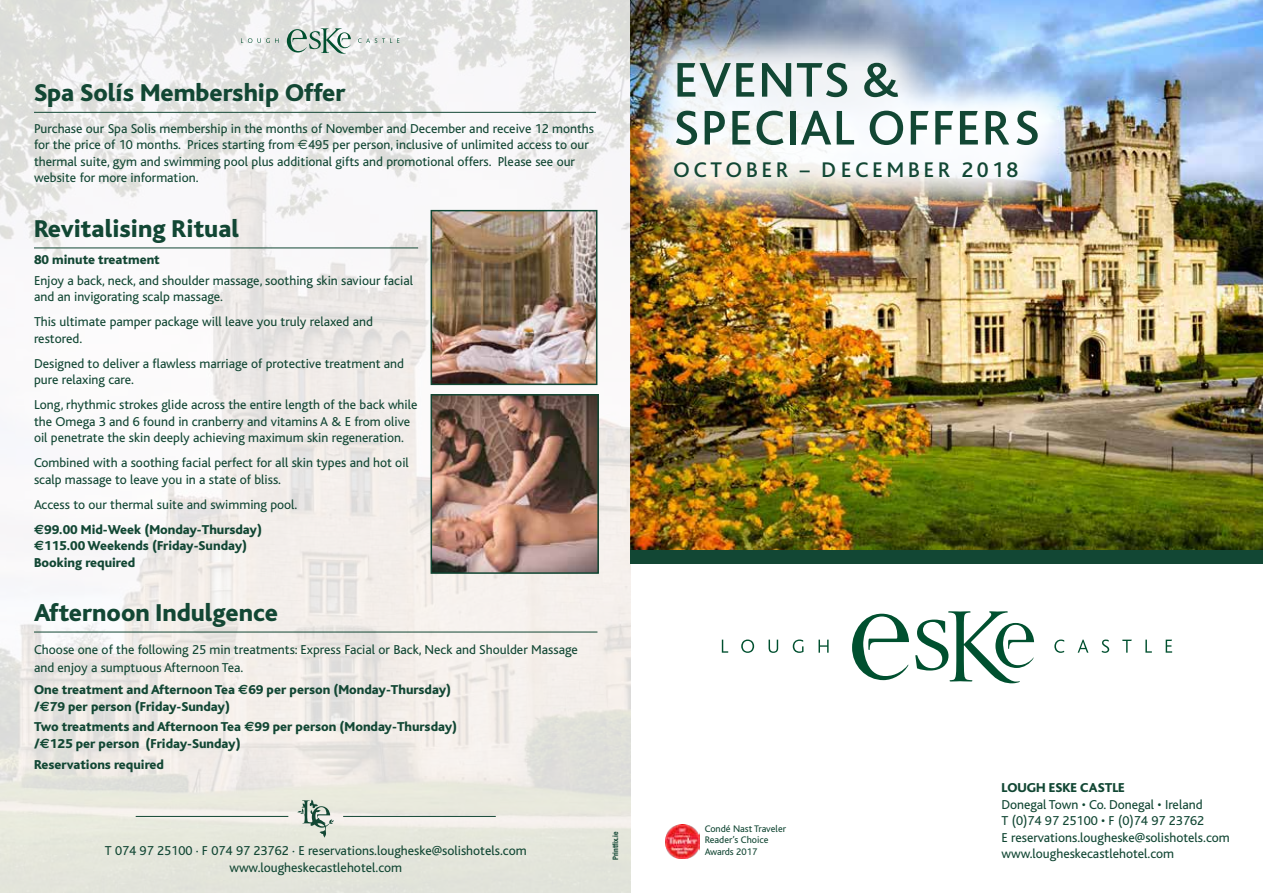
<style>
.page{position:relative;width:1263px;height:893px;background:#fff}
.page>*{position:absolute;margin:0;border:0;box-sizing:border-box;transform-origin:0 0}
.t1{font:500 50.85px/47.8px "Bliss Pro";letter-spacing:.015em;color:#124734}
.t2{font:800 25.5px "Bliss";color:#124734}
.t3{font:500 22.2px "Bliss Pro";letter-spacing:.155em;color:#124734}
.t4{font:13.5px/16.5px "Bliss";color:#124734}
.t5{font:800 13.5px/16.5px "Bliss";color:#124734}
.t6{font:10.05px/11.7px "Bliss";color:#124734}
.t7{font:700 condensed 7.5px "Helvetica Neue";color:#124734}
.s1{font-family:"Euro Sans"}
.s2{font-family:"Euro Sans";font-weight:700}
.s3{font-weight:800}
</style>
<div class="page">
<img style="left:630px;top:0;width:633px;height:550px">
<img style="left:0;top:0;width:630px;height:893px">
<div style="left:627px;top:14px;width:458px;height:212px;background:#fff;opacity:.93"></div>
<div style="left:630px;top:550px;width:633px;height:13px;background:#124734"></div>
<svg style="left:297px;top:799px;width:37px;height:39px"></svg>
<hr style="left:136px;top:816px;width:152px;height:1px;background:#124734">
<hr style="left:343px;top:816px;width:153px;height:1px;background:#124734">
<hr style="left:34px;top:248px;width:384px;height:1px;background:#124734">
<hr style="left:34px;top:112px;width:562px;height:1px;background:#124734">
<img style="left:665px;top:824px;width:35px;height:35px">
<img style="left:434px;top:213px;width:160px;height:169px">
<div style="left:431px;top:210px;width:166px;height:175px;border:2px solid #124734"></div>
<img style="left:434px;top:397px;width:162px;height:174px">
<div style="left:431px;top:394px;width:168px;height:180px;border:2px solid #114633"></div>
<svg style="left:1054px;top:639px;width:10px;height:14px"></svg>
<svg style="left:1078px;top:640px;width:10px;height:13px"></svg>
<svg style="left:1101px;top:639px;width:8px;height:14px"></svg>
<svg style="left:1122px;top:640px;width:10px;height:13px"></svg>
<svg style="left:1145px;top:640px;width:7px;height:13px"></svg>
<svg style="left:1166px;top:640px;width:6px;height:13px"></svg>
<svg style="left:722px;top:640px;width:6px;height:13px"></svg>
<svg style="left:741px;top:639px;width:13px;height:14px"></svg>
<svg style="left:768px;top:640px;width:10px;height:13px"></svg>
<svg style="left:793px;top:639px;width:10px;height:14px"></svg>
<svg style="left:818px;top:640px;width:10px;height:13px"></svg>
<svg style="left:852px;top:614px;width:57px;height:66px"></svg>
<svg style="left:915px;top:611px;width:119px;height:72px"></svg>
<svg style="left:358px;top:38px;width:41px;height:5px"></svg>
<svg style="left:241px;top:38px;width:38px;height:5px"></svg>
<svg style="left:287px;top:28px;width:64px;height:26px"></svg>
<hr style="left:34px;top:632px;width:563px;height:1px;background:#124734">
<h2 class="t2" style="left:34px;top:80px;width:313px">Spa Solís Membership Offer</h2>
<p class="t4" style="left:34px;top:120px;width:562px">Purchase our Spa Solis membership in the months of November and December and receive 12 months for the price of 10 months. Prices starting from <span class="s1">€</span>495 per person, inclusive of unlimited access to our thermal suite, gym and swimming pool plus additional gifts and promotional offers. Please see our website for more information.</p>
<h2 class="t2" style="left:34px;top:215px;width:207px">Revitalising Ritual</h2>
<p class="t5" style="left:34px;top:252px;width:127px">80 minute treatment</p>
<p class="t4" style="left:34px;top:272px;width:380px">Enjoy a back, neck, and shoulder massage, soothing skin saviour facial and an invigorating scalp massage.</p>
<p class="t4" style="left:34px;top:314px;width:340px">This ultimate pamper package will leave you truly relaxed and restored.</p>
<p class="t4" style="left:34px;top:355px;width:371px">Designed to deliver a flawless marriage of protective treatment and pure relaxing care.</p>
<p class="t4" style="left:34px;top:397px;width:385px">Long, rhythmic strokes glide across the entire length of the back while the Omega 3 and 6 found in cranberry and vitamins A &amp; E from olive oil penetrate the skin deeply achieving maximum skin regeneration.</p>
<p class="t4" style="left:34px;top:455px;width:376px">Combined with a soothing facial perfect for all skin types and hot oil scalp massage to leave you in a state of bliss.</p>
<p class="t4" style="left:34px;top:492px;width:265px;line-height:25px">Access to our thermal suite and swimming pool. <span class="s2">€</span><span class="s3">99.00 Mid-Week (Monday-Thursday)</span></p>
<p class="t5" style="left:34px;top:538px;width:215px"><span class="s2">€</span>115.00 Weekends (Friday-Sunday)<br>Booking required</p>
<h2 class="t2" style="left:34px;top:599px;width:246px">Afternoon Indulgence</h2>
<p class="t4" style="left:34px;top:641px;width:545px;line-height:18px">Choose one of the following 25 min treatments: Express Facial or Back, Neck and Shoulder Massage and enjoy a sumptuous Afternoon Tea.</p>
<p class="t5" style="left:34px;top:682px;width:419px">One treatment and Afternoon Tea <span class="s2">€</span>69 per person (Monday-Thursday) /<span class="s2">€</span>79 per person (Friday-Sunday)</p>
<p class="t5" style="left:34px;top:719px;width:425px">Two treatments and Afternoon Tea <span class="s2">€</span>99 per person (Monday-Thursday) /<span class="s2">€</span>125 per person (Friday-Sunday)</p>
<p class="t5" style="left:34px;top:756px;width:131px">Reservations required</p>
<p class="t4" style="left:105px;top:843px;width:423px;text-align:center">T 074 97 25100 · F 074 97 23762 · E reservations.lougheske@solishotels.com www.lougheskecastlehotel.com</p>
<p class="t7" style="left:611px;top:860px;width:30px;rotate:-90deg">Printfix.ie</p>
<h1 class="t1" style="left:673px;top:55px;width:368px">EVENTS &amp;<br>SPECIAL OFFERS</h1>
<h3 class="t3" style="left:673px;top:156px;width:347px">OCTOBER – DECEMBER 2018</h3>
<p class="t6" style="left:705px;top:823px;width:83px">Condé Nast Traveler<br>Reader’s Choice<br>Awards 2017</p>
<p class="t5" style="left:1001px;top:780px;width:125px">LOUGH ESKE CASTLE</p>
<p class="t4" style="left:1001px;top:796px;width:230px">Donegal Town • Co. Donegal • Ireland<br>T (0)74 97 25100 • F (0)74 97 23762<br>E reservations.lougheske@solishotels.com www.lougheskecastlehotel.com</p>
</div>
